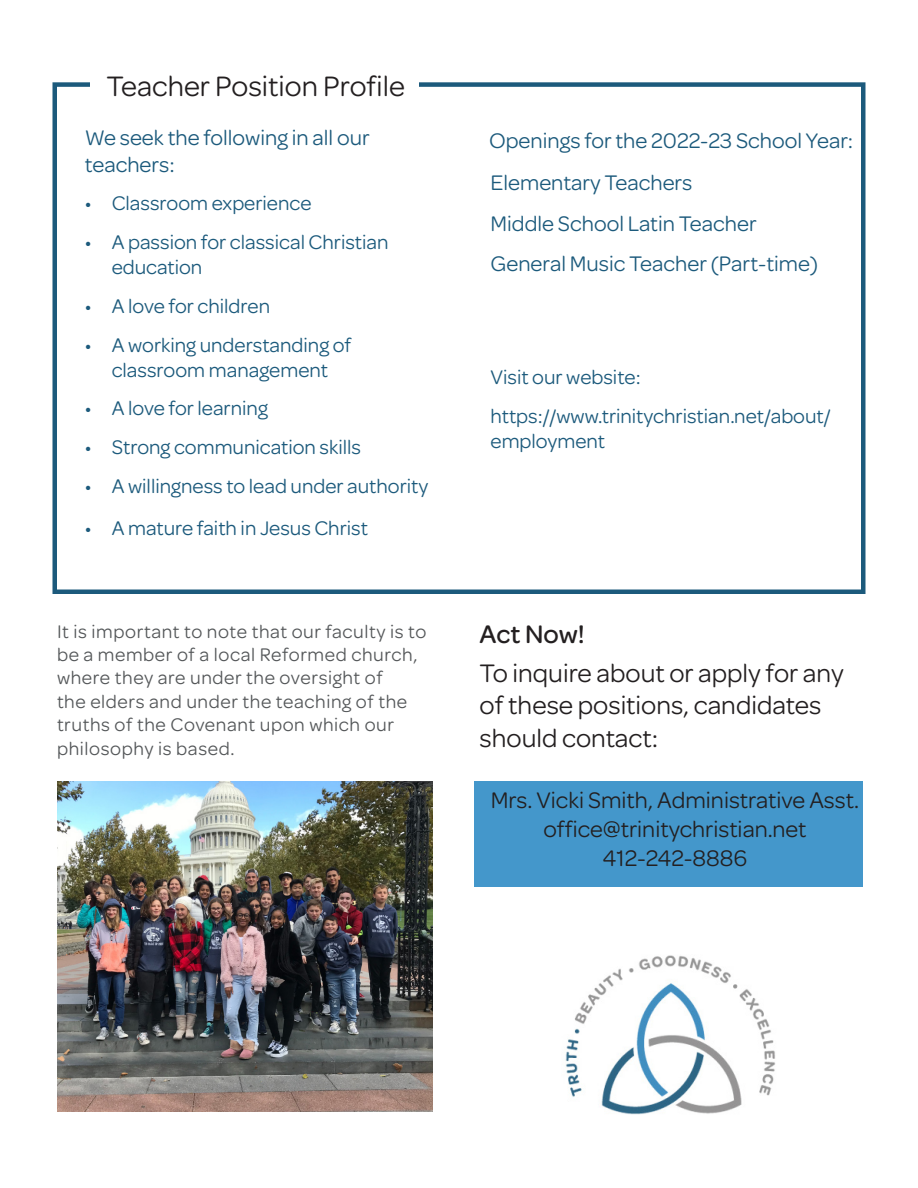
<style>
.page{position:relative;width:918px;height:1188px;background:#fff}
.page>*{position:absolute;margin:0;border:0;box-sizing:border-box;transform-origin:0 0}
.t1{font:30px "Omnes";color:#231f20}
.t2{font:27px/32.4px "Omnes";color:#231f20}
.t3{font:500 27px "Omnes";color:#231f20}
.t4{font:24px "Omnes";color:#231f20}
.t5{font:22.5px/27px "Omnes";color:#1c5a7c}
.t6{font:21px/25.2px "Omnes";color:#1c5a7c}
.t7{font:19.5px/23.4px "Omnes";letter-spacing:.03em;color:#545759}
</style>
<div class="page">
<div style="left:52px;top:82px;width:814px;height:512px;border:4px solid #1c5a7c"></div>
<div style="left:90px;top:75px;width:329px;height:19px;background:#fff"></div>
<div style="left:474px;top:781px;width:388px;height:106px;background:#4497cb"></div>
<img style="left:57px;top:781px;width:376px;height:331px">
<img style="left:565px;top:955px;width:211px;height:160px">
<p class="t1" style="left:106px;top:65px;width:300px">Teacher Position Profile</p>
<p class="t5" style="left:85px;top:122px;width:286px">We seek the following in all our teachers:</p>
<p class="t6" style="left:85px;top:190px;width:228px">• Classroom experience</p>
<p class="t6" style="left:112px;top:228px;width:278px;text-indent:-27px">• A passion for classical Christian education</p>
<p class="t6" style="left:85px;top:292px;width:187px">• A love for children</p>
<p class="t6" style="left:85px;top:331px;width:268px;text-align:center">• A working understanding of classroom management</p>
<p class="t6" style="left:85px;top:395px;width:185px">• A love for learning</p>
<p class="t6" style="left:85px;top:433px;width:278px">• Strong communication skills</p>
<p class="t6" style="left:85px;top:472px;width:345px">• A willingness to lead under authority</p>
<p class="t6" style="left:85px;top:514px;width:285px">• A mature faith in Jesus Christ</p>
<p class="t7" style="left:57px;top:618px;width:371px">It is important to note that our faculty is to be a member of a local Reformed church, where they are under the oversight of<br>the elders and under the teaching of the truths of the Covenant upon which our philosophy is based.</p>
<p class="t5" style="left:489px;top:125px;width:366px">Openings for the 2022-23 School Year:</p>
<p class="t5" style="left:491px;top:168px;width:203px">Elementary Teachers</p>
<p class="t5" style="left:491px;top:209px;width:268px">Middle School Latin Teacher</p>
<p class="t5" style="left:491px;top:249px;width:329px">General Music Teacher (Part-time)</p>
<p class="t6" style="left:491px;top:363px;width:152px">Visit our website:</p>
<p class="t6" style="left:491px;top:402px;width:342px">https://www.trinitychristian.net/about/ employment</p>
<p class="t3" style="left:480px;top:615px;width:107px">Act Now!</p>
<p class="t2" style="left:480px;top:655px;width:366px">To inquire about or apply for any of these positions, candidates should contact:</p>
<p class="t4" style="left:491px;top:784px;width:370px">Mrs. Vicki Smith, Administrative Asst.</p>
<p class="t4" style="left:543px;top:813px;width:265px">office@trinitychristian.net</p>
<p class="t4" style="left:603px;top:841px;width:146px">412-242-8886</p>
</div>
